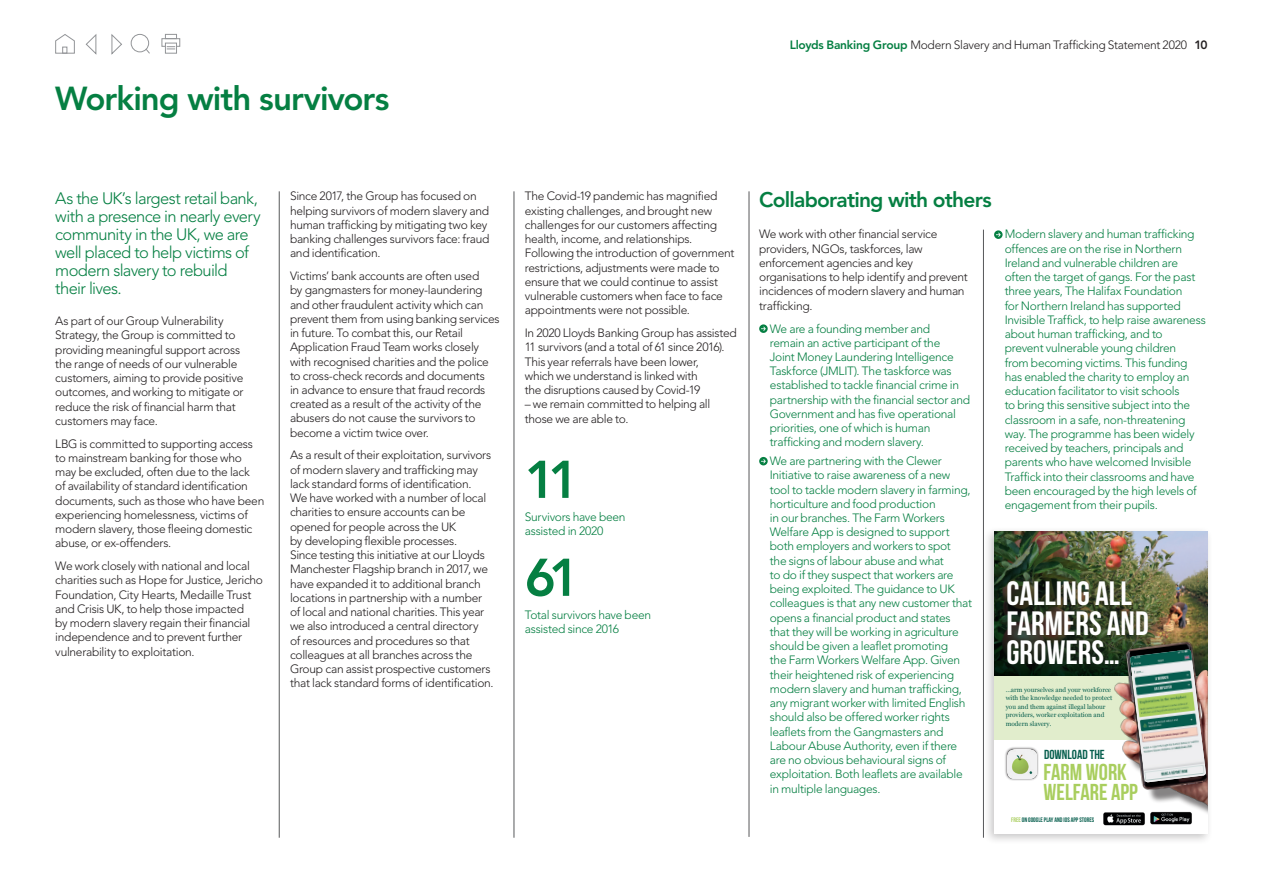
<style>
.page{position:relative;width:1263px;height:893px;background:#fff}
.page>*{position:absolute;margin:0;border:0;box-sizing:border-box;transform-origin:0 0}
.t1{font:800 52.5px "Avenir LT Std";color:#057f42}
.t2{font:33.75px/29.5px "Bebas Neue";color:#fff}
.t3{font:800 33px "Avenir LT Std";letter-spacing:-.03em;color:#057f42}
.t4{font:23.1px/19.6px "Bebas Neue";color:#a9ce5e}
.t5{font:800 21px "Avenir LT Std";letter-spacing:-.04em;color:#057f42}
.t6{font:300 16.5px/18px "Avenir LT Std";letter-spacing:-.04em;color:#057f42}
.t7{font:13.05px "Bebas Neue";color:#065e4d}
.t8{font:300 12px/14.2px "Avenir LT Std";letter-spacing:-.025em;color:#231f20}
.t9{font:300 12px/14.2px "Avenir LT Std";letter-spacing:-.025em;color:#057f42}
.t10{font:6.45px/8.6px "Georgia";color:#065e4d}
.t11{font:6.45px "Bebas Neue";color:#065e4d}
.s1{font-weight:800;color:#057f42}
.s2{font-weight:800}
.s3{color:#a9ce5e}
</style>
<div class="page">
<svg style="left:85px;top:34px;width:12px;height:21px"></svg>
<svg style="left:111px;top:34px;width:11px;height:21px"></svg>
<svg style="left:55px;top:34px;width:20px;height:20px"></svg>
<div style="left:131px;top:34px;width:18px;height:18px;border:1px solid #939598;border-radius:50%"></div>
<svg style="left:145px;top:48px;width:5px;height:6px"></svg>
<div style="left:162px;top:38px;width:18px;height:9px;border:1px solid #939598"></div>
<div style="left:165px;top:43px;width:12px;height:11px;background:#fff;border:1px solid #939598"></div>
<div style="left:165px;top:34px;width:12px;height:5px;border:1px solid #939598"></div>
<svg style="left:167px;top:46px;width:8px;height:4px"></svg>
<svg style="left:759px;top:324px;width:9px;height:9px"></svg>
<svg style="left:761px;top:326px;width:5px;height:5px"></svg>
<svg style="left:759px;top:457px;width:9px;height:8px"></svg>
<svg style="left:761px;top:459px;width:5px;height:4px"></svg>
<svg style="left:994px;top:230px;width:8px;height:9px"></svg>
<svg style="left:996px;top:232px;width:5px;height:5px"></svg>
<hr style="left:983px;top:230px;width:1px;height:608px;background:#57585a">
<hr style="left:514px;top:191px;width:1px;height:647px;background:#57585a">
<hr style="left:279px;top:191px;width:1px;height:647px;background:#57585a">
<hr style="left:749px;top:191px;width:1px;height:646px;background:#57585a">
<div style="left:983px;top:526px;width:230px;height:319px;background:#231f20;opacity:.25"></div>
<div style="left:994px;top:677px;width:214px;height:156px;background:#fff"></div>
<img style="left:1103px;top:782px;width:105px;height:44px">
<img style="left:994px;top:532px;width:214px;height:250px">
<img style="left:1130px;top:650px;width:76px;height:132px">
<h3 class="t3" style="left:55px;top:79px;width:336px">Working with survivors</h3>
<p class="t8" style="left:790px;top:38px;width:419px"><span class="s1">Lloyds Banking Group</span> Modern Slavery and Human Trafficking Statement 2020 <span class="s2">10</span></p>
<h3 class="t6" style="left:55px;top:189px;width:207px">As the UK’s largest retail bank, with a presence in nearly every community in the UK, we are well placed to help victims of modern slavery to rebuild their lives.</h3>
<p class="t8" style="left:55px;top:314px;width:190px">As part of our Group Vulnerability Strategy, the Group is committed to providing meaningful support across the range of needs of our vulnerable customers, aiming to provide positive outcomes, and working to mitigate or reduce the risk of financial harm that customers may face.</p>
<p class="t8" style="left:55px;top:436px;width:211px">LBG is committed to supporting access to mainstream banking for those who may be excluded, often due to the lack<br>of availability of standard identification documents, such as those who have been experiencing homelessness, victims of modern slavery, those fleeing domestic abuse, or ex-offenders.</p>
<p class="t8" style="left:55px;top:559px;width:209px">We work closely with national and local charities such as Hope for Justice, Jericho Foundation, City Hearts, Medaille Trust and Crisis UK, to help those impacted<br>by modern slavery regain their financial independence and to prevent further vulnerability to exploitation.</p>
<p class="t8" style="left:290px;top:189px;width:201px">Since 2017, the Group has focused on helping survivors of modern slavery and human trafficking by mitigating two key banking challenges survivors face: fraud and identification.</p>
<p class="t8" style="left:290px;top:269px;width:211px">Victims’ bank accounts are often used<br>by gangmasters for money-laundering and other fraudulent activity which can prevent them from using banking services in future. To combat this, our Retail Application Fraud Team works closely with recognised charities and the police to cross-check records and documents<br>in advance to ensure that fraud records created as a result of the activity of the abusers do not cause the survivors to become a victim twice over.</p>
<p class="t8" style="left:290px;top:448px;width:205px">As a result of their exploitation, survivors of modern slavery and trafficking may lack standard forms of identification.<br>We have worked with a number of local charities to ensure accounts can be opened for people across the UK<br>by developing flexible processes.<br>Since testing this initiative at our Lloyds Manchester Flagship branch in 2017, we have expanded it to additional branch locations in partnership with a number of local and national charities. This year we also introduced a central directory<br>of resources and procedures so that colleagues at all branches across the Group can assist prospective customers that lack standard forms of identification.</p>
<p class="t8" style="left:525px;top:189px;width:211px">The Covid-19 pandemic has magnified existing challenges, and brought new challenges for our customers affecting health, income, and relationships.<br>Following the introduction of government restrictions, adjustments were made to ensure that we could continue to assist vulnerable customers when face to face appointments were not possible.</p>
<p class="t8" style="left:525px;top:326px;width:214px">In 2020 Lloyds Banking Group has assisted 11 survivors (and a total of 61 since 2016).<br>This year referrals have been lower,<br>which we understand is linked with<br>the disruptions caused by Covid-19</p>
<p class="t8" style="left:525px;top:397px;width:187px">– we remain committed to helping all those we are able to.</p>
<h1 class="t1" style="left:525px;top:449px;width:56px">11</h1>
<p class="t9" style="left:525px;top:509px;width:102px">Survivors have been assisted in 2020</p>
<h1 class="t1" style="left:525px;top:546px;width:57px">61</h1>
<p class="t9" style="left:525px;top:607px;width:128px">Total survivors have been assisted since 2016</p>
<h3 class="t5" style="left:759px;top:187px;width:234px">Collaborating with others</h3>
<p class="t8" style="left:759px;top:227px;width:210px">We work with other financial service providers, NGOs, taskforces, law enforcement agencies and key organisations to help identify and prevent incidences of modern slavery and human trafficking.</p>
<p class="t9" style="left:770px;top:321px;width:202px">We are a founding member and<br>remain an active participant of the<br>Joint Money Laundering Intelligence Taskforce (JMLIT). The taskforce was established to tackle financial crime in partnership with the financial sector and Government and has five operational priorities, one of which is human trafficking and modern slavery.</p>
<p class="t9" style="left:770px;top:454px;width:204px">We are partnering with the Clewer Initiative to raise awareness of a new tool to tackle modern slavery in farming, horticulture and food production<br>in our branches. The Farm Workers Welfare App is designed to support both employers and workers to spot<br>the signs of labour abuse and what<br>to do if they suspect that workers are being exploited. The guidance to UK colleagues is that any new customer that opens a financial product and states that they will be working in agriculture should be given a leaflet promoting<br>the Farm Workers Welfare App. Given their heightened risk of experiencing modern slavery and human trafficking, any migrant worker with limited English should also be offered worker rights leaflets from the Gangmasters and Labour Abuse Authority, even if there are no obvious behavioural signs of exploitation. Both leaflets are available in multiple languages.</p>
<p class="t9" style="left:1005px;top:227px;width:203px">Modern slavery and human trafficking offences are on the rise in Northern Ireland and vulnerable children are often the target of gangs. For the past three years, The Halifax Foundation<br>for Northern Ireland has supported Invisible Traffick, to help raise awareness about human trafficking, and to<br>prevent vulnerable young children<br>from becoming victims. This funding has enabled the charity to employ an education facilitator to visit schools<br>to bring this sensitive subject into the classroom in a safe, non-threatening way. The programme has been widely received by teachers, principals and parents who have welcomed Invisible Traffick into their classrooms and have been encouraged by the high levels of engagement from their pupils.</p>
<h2 class="t2" style="left:1006px;top:579px;width:144px">CALLING ALL<br>FARMERS AND<br>GROWERS…</h2>
<p class="t10" style="left:1006px;top:685px;width:108px">…arm yourselves and your workforce with the knowledge needed to protect you and them against illegal labour providers, worker exploitation and modern slavery.</p>
<h3 class="t4" style="left:1044px;top:762px;width:96px">FARM WORK<br>WELFARE APP</h3>
<p class="t7" style="left:1044px;top:748px;width:62px">DOWNLOAD THE</p>
<p class="t11" style="left:1011px;top:816px;width:84px"><span class="s3">FREE</span>ON GOOGLE PLAY AND IOS APP STORES</p>
</div>
